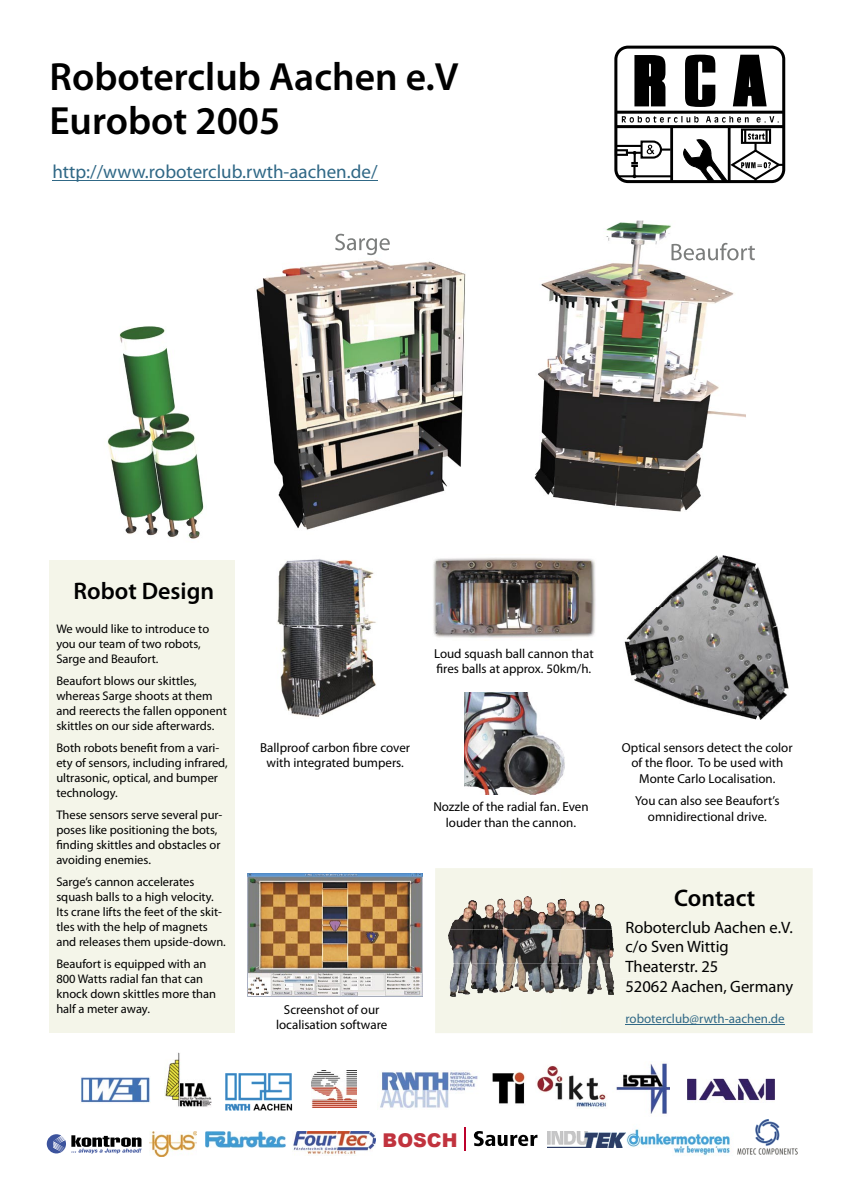
<style>
.page{position:relative;width:842px;height:1192px;background:#fff}
.page>*{position:absolute;margin:0;border:0;box-sizing:border-box;transform-origin:0 0}
.t1{font:600 39.5px/44px "Myriad Pro";color:#000}
.t2{font:600 24px "Myriad Pro";color:#000}
.t3{font:19px "Myriad Pro";color:#306886}
.t4{font:900 19px "Arial";color:#c1333e}
.t5{font:16.5px/19.8px "Myriad Pro";color:#000}
.t6{font:13px/15.6px "Myriad Pro";color:#000;text-align:center}
.t7{font:13px "Myriad Pro";color:#306886}
.t8{font:12.5px/15px "Myriad Pro";color:#000}
</style>
<div class="page">
<img style="left:534px;top:221px;width:212px;height:291px">
<img style="left:256px;top:233px;width:210px;height:297px">
<hr style="left:670px;top:127px;width:3px;height:54px;background:#000">
<div style="left:615px;top:149px;width:13px;height:7px;border:2px solid #000"></div>
<hr style="left:616px;top:145px;width:25px;height:2px;background:#000">
<hr style="left:618px;top:175px;width:53px;height:2px;background:#000">
<svg style="left:627px;top:139px;width:44px;height:39px"></svg>
<svg style="left:732px;top:54px;width:35px;height:53px"></svg>
<svg style="left:685px;top:55px;width:30px;height:52px"></svg>
<svg style="left:634px;top:55px;width:32px;height:52px;background:#191919"></svg>
<hr style="left:616px;top:111px;width:168px;height:3px;background:#000">
<hr style="left:616px;top:125px;width:168px;height:3px;background:#000">
<hr style="left:728px;top:127px;width:2px;height:55px;background:#000">
<div style="left:741px;top:129px;width:30px;height:15px;border:2px solid #000"></div>
<div style="left:614px;top:46px;width:171px;height:137px;border:3px solid #000;border-radius:12px"></div>
<svg style="left:683px;top:130px;width:101px;height:52px"></svg>
<svg style="left:622px;top:116px;width:157px;height:7px"></svg>
<hr style="left:52px;top:180px;width:325px;height:1px;background:#306886">
<div style="left:435px;top:868px;width:378px;height:165px;background:#f4f5e9"></div>
<svg style="left:435px;top:911px;width:252px;height:122px;background:#bab9b1"></svg>
<hr style="left:625px;top:1024px;width:160px;height:1px;background:#306886">
<div style="left:50px;top:561px;width:185px;height:472px;background:#f4f5e9"></div>
<svg style="left:47px;top:1134px;width:94px;height:19px"></svg>
<hr style="left:464px;top:1127px;width:2px;height:23px;background:#bd002b">
<svg style="left:474px;top:1131px;width:63px;height:15px"></svg>
<img style="left:616px;top:1062px;width:53px;height:52px">
<img style="left:225px;top:1073px;width:68px;height:38px">
<img style="left:165px;top:1053px;width:47px;height:54px">
<img style="left:687px;top:1078px;width:88px;height:23px">
<img style="left:537px;top:1065px;width:69px;height:42px">
<img style="left:617px;top:1129px;width:113px;height:27px">
<img style="left:624px;top:556px;width:165px;height:164px">
<img style="left:433px;top:557px;width:163px;height:81px">
<img style="left:107px;top:326px;width:97px;height:213px">
<img style="left:247px;top:873px;width:175px;height:124px">
<img style="left:335px;top:234px;width:55px;height:21px">
<img style="left:671px;top:243px;width:75px;height:17px">
<img style="left:465px;top:692px;width:100px;height:103px">
<img style="left:277px;top:559px;width:99px;height:158px">
<img style="left:492px;top:1072px;width:33px;height:32px">
<img style="left:205px;top:1131px;width:81px;height:16px">
<img style="left:149px;top:1132px;width:48px;height:25px">
<img style="left:737px;top:1119px;width:61px;height:36px">
<img style="left:547px;top:1132px;width:78px;height:15px">
<img style="left:293px;top:1132px;width:82px;height:23px">
<img style="left:312px;top:1070px;width:45px;height:38px">
<img style="left:380px;top:1071px;width:98px;height:37px">
<img style="left:81px;top:1077px;width:69px;height:26px">
<h1 class="t1" style="left:50px;top:56px;width:411px">Roboterclub Aachen e.V<br>Eurobot 2005</h1>
<h3 class="t3" style="left:52px;top:161px;width:327px">http://www.roboterclub.rwth-aachen.de/</h3>
<h2 class="t2" style="left:74px;top:577px;width:142px">Robot Design</h2>
<p class="t8" style="left:56px;top:621px;width:154px">We would like to introduce to you our team of two robots,<br>Sarge and Beaufort.</p>
<p class="t8" style="left:56px;top:673px;width:172px">Beaufort blows our skittles, whereas Sarge shoots at them and reerects the fallen opponent skittles on our side afterwards.</p>
<p class="t8" style="left:56px;top:740px;width:173px">Both robots benefit from a vari&shy;ety of sensors, including infrared, ultrasonic, optical, and bumper technology.</p>
<p class="t8" style="left:56px;top:807px;width:168px">These sensors serve several pur&shy;poses like positioning the bots, finding skittles and obstacles or avoiding enemies.</p>
<p class="t8" style="left:56px;top:874px;width:171px">Sarge’s cannon accelerates squash balls to a high velocity.<br>Its crane lifts the feet of the skit&shy;tles with the help of magnets and releases them upside-down.</p>
<p class="t8" style="left:56px;top:956px;width:161px">Beaufort is equipped with an<br>800 Watts radial fan that can knock down skittles more than half a meter away.</p>
<p class="t6" style="left:434px;top:646px;width:161px;text-align:left">Loud squash ball cannon that fires balls at approx. 50km/h.</p>
<p class="t6" style="left:260px;top:740px;width:151px">Ballproof carbon fibre cover with integrated bumpers.</p>
<p class="t6" style="left:433px;top:799px;width:157px">Nozzle of the radial fan. Even louder than the cannon.</p>
<p class="t6" style="left:276px;top:1002px;width:113px">Screenshot of our localisation software</p>
<p class="t6" style="left:622px;top:740px;width:172px">Optical sensors detect the color of the floor. To be used with<br>Monte Carlo Localisation.</p>
<p class="t6" style="left:635px;top:793px;width:146px">You can also see Beaufort’s omnidirectional drive.</p>
<h2 class="t2" style="left:674px;top:884px;width:83px">Contact</h2>
<h3 class="t5" style="left:625px;top:917px;width:169px">Roboterclub Aachen e.V. c/o Sven Wittig<br>Theaterstr. 25<br>52062 Aachen, Germany</h3>
<p class="t7" style="left:625px;top:1012px;width:161px">roboterclub@rwth-aachen.de</p>
<h3 class="t4" style="left:383px;top:1126px;width:76px">BOSCH</h3>
</div>
